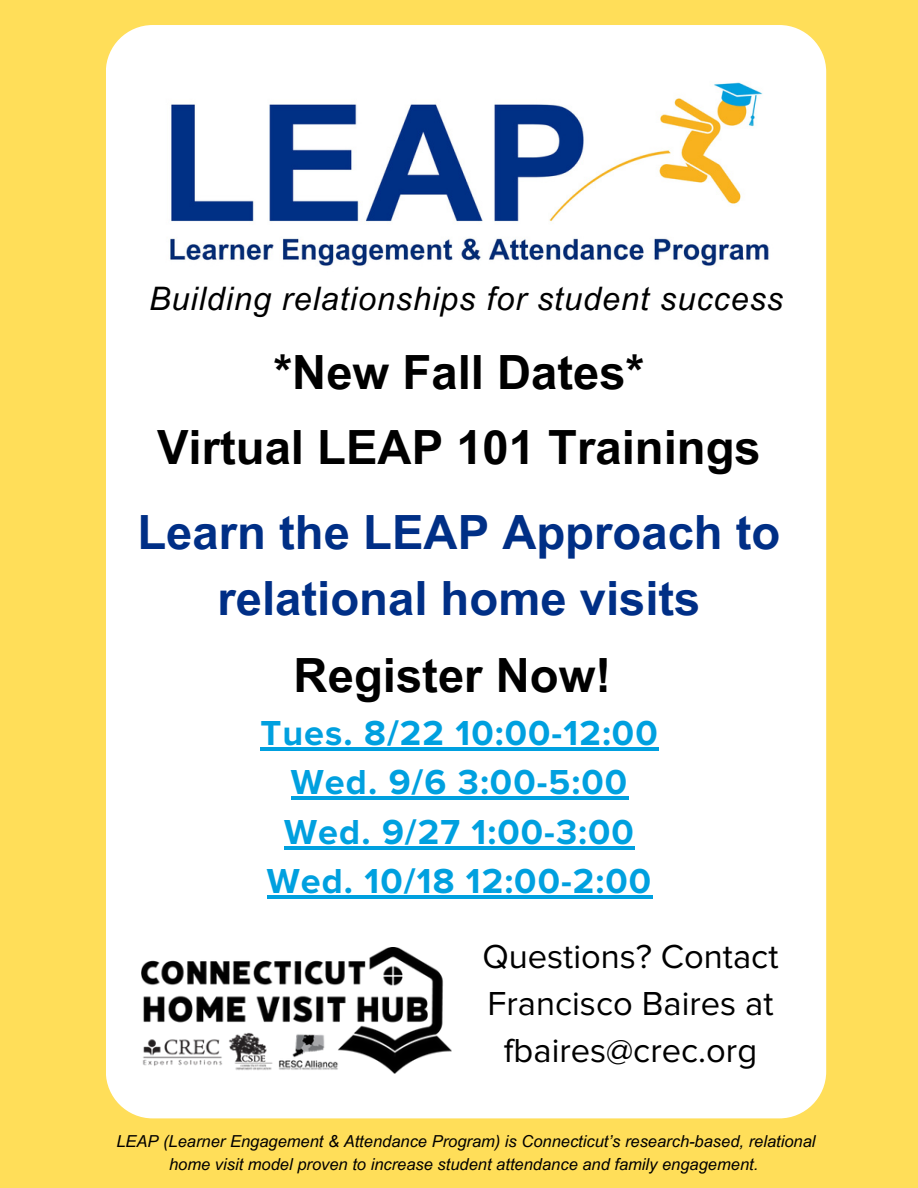
<style>
.page{position:relative;width:918px;height:1188px;background:#ffde59}
.page>*{position:absolute;margin:0;border:0;box-sizing:border-box;transform-origin:0 0}
.t1{font:700 47.25px "Arial MT Pro";color:#000}
.t2{font:700 47.25px/65.8px "Arial MT Pro";color:#002f86;text-align:center}
.t3{font:700 36px "Proxima Nova";letter-spacing:.03em;color:#00a0df}
.t4{font:34.5px/47.2px "Proxima Nova";color:#000;text-align:center}
.t5{font:italic 32.4px "Arial MT Pro";letter-spacing:.03em;color:#000}
.t6{font:italic 16.5px/22.5px "Arial MT Pro";color:#000;text-align:center}
</style>
<div class="page">
<div style="left:106px;top:25px;width:720px;height:1093px;background:#fff;border-radius:47px"></div>
<img style="left:170px;top:82px;width:599px;height:184px">
<hr style="left:260px;top:747px;width:399px;height:4px;background:#00a0df">
<hr style="left:291px;top:797px;width:337px;height:3px;background:#00a0df">
<hr style="left:284px;top:846px;width:351px;height:4px;background:#00a0df">
<hr style="left:267px;top:896px;width:189px;height:3px;background:#00a0df">
<svg style="left:456px;top:896px;width:10px;height:3px"></svg>
<hr style="left:466px;top:896px;width:186px;height:3px;background:#00a0df">
<img style="left:141px;top:948px;width:311px;height:126px">
<p class="t5" style="left:149px;top:287px;width:636px">Building relationships for student success</p>
<p class="t1" style="left:274px;top:355px;width:372px">*New Fall Dates*</p>
<p class="t1" style="left:157px;top:429px;width:605px">Virtual LEAP 101 Trainings</p>
<p class="t2" style="left:137px;top:506px;width:645px">Learn the LEAP Approach to relational home visits</p>
<p class="t1" style="left:294px;top:658px;width:319px">Register Now!</p>
<p class="t3" style="left:260px;top:716px;width:399px">Tues. 8/22 10:00-12:00</p>
<p class="t3" style="left:291px;top:766px;width:338px">Wed. 9/6 3:00-5:00</p>
<p class="t3" style="left:284px;top:815px;width:351px">Wed. 9/27 1:00-3:00</p>
<p class="t3" style="left:267px;top:865px;width:386px">Wed. 10/18 12:00-2:00</p>
<p class="t4" style="left:482px;top:934px;width:298px">Questions? Contact<br>Francisco Baires at fbaires@crec.org</p>
<p class="t6" style="left:116px;top:1132px;width:701px">LEAP (Learner Engagement &amp; Attendance Program) is Connecticut’s research-based, relational home visit model proven to increase student attendance and family engagement.</p>
</div>
